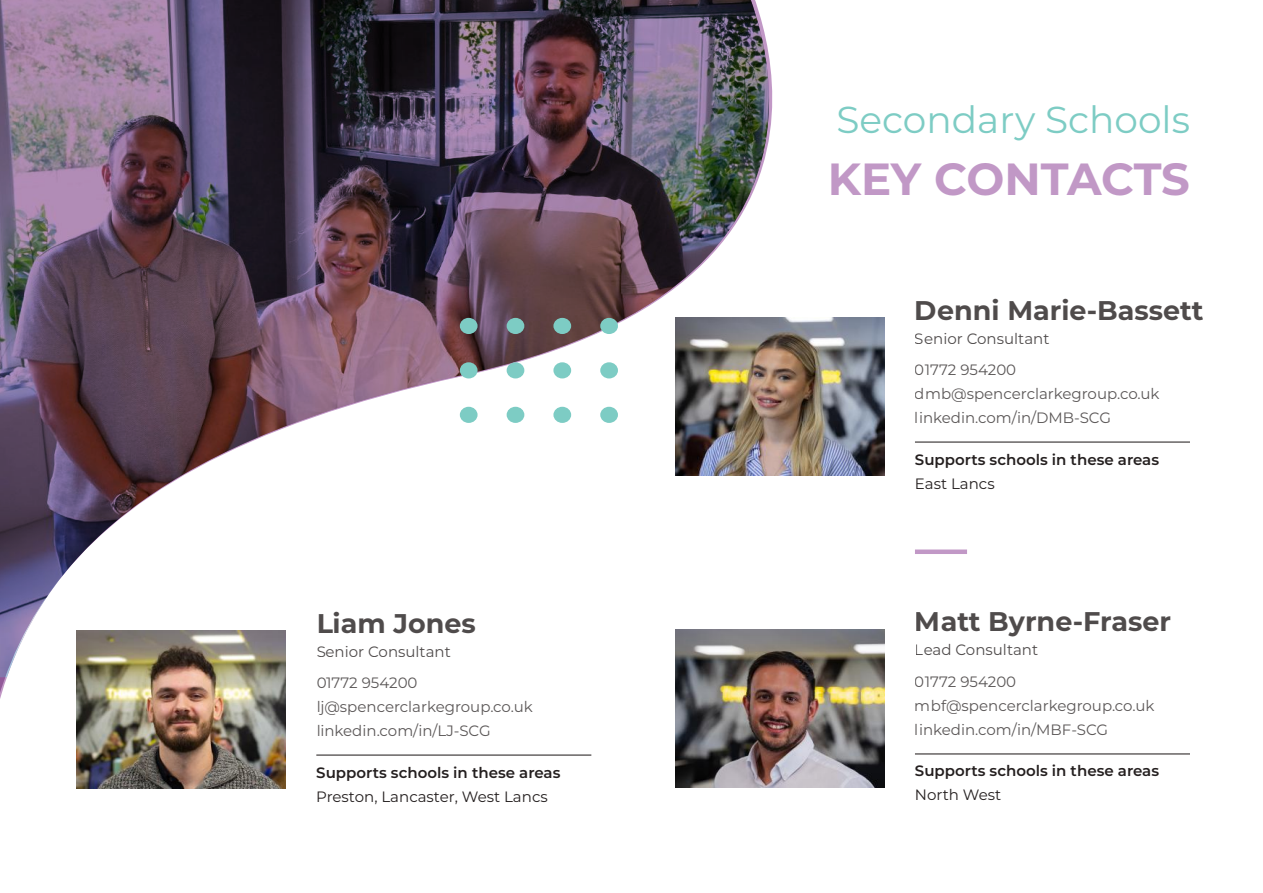
<style>
.page{position:relative;width:1263px;height:893px;background:#fff}
.page>*{position:absolute;margin:0;border:0;box-sizing:border-box;transform-origin:0 0}
.t1{font:700 45px "Montserrat";letter-spacing:-.005em;color:#c198c6}
.t2{font:37.5px "Montserrat";color:#7dccc4}
.t3{font:700 27px "Montserrat";color:#241f1f}
.t4{font:15px/24px "Montserrat";color:#241f1f}
.t5{font:600 15px "Montserrat";color:#241f1f}
</style>
<div class="page">
<img style="left:0;top:0;width:774px;height:789px">
<img style="left:76px;top:630px;width:209px;height:158px">
<hr style="left:316px;top:754px;width:275px;height:2px;background:#241f1f">
<img style="left:675px;top:317px;width:209px;height:158px">
<hr style="left:915px;top:441px;width:275px;height:2px;background:#241f1f">
<div style="left:460px;top:407px;width:17px;height:16px;background:#7dccc4;border-radius:50%"></div>
<div style="left:553px;top:407px;width:18px;height:16px;background:#7dccc4;border-radius:50%"></div>
<div style="left:507px;top:407px;width:17px;height:16px;background:#7dccc4;border-radius:50%"></div>
<div style="left:600px;top:407px;width:18px;height:16px;background:#7dccc4;border-radius:50%"></div>
<div style="left:460px;top:362px;width:17px;height:16px;background:#7dccc4;border-radius:50%"></div>
<div style="left:553px;top:362px;width:18px;height:16px;background:#7dccc4;border-radius:50%"></div>
<div style="left:507px;top:362px;width:17px;height:16px;background:#7dccc4;border-radius:50%"></div>
<div style="left:600px;top:362px;width:18px;height:16px;background:#7dccc4;border-radius:50%"></div>
<div style="left:460px;top:318px;width:17px;height:16px;background:#7dccc4;border-radius:50%"></div>
<div style="left:553px;top:318px;width:18px;height:16px;background:#7dccc4;border-radius:50%"></div>
<div style="left:507px;top:318px;width:17px;height:16px;background:#7dccc4;border-radius:50%"></div>
<div style="left:600px;top:318px;width:18px;height:16px;background:#7dccc4;border-radius:50%"></div>
<img style="left:675px;top:629px;width:209px;height:158px">
<hr style="left:915px;top:753px;width:275px;height:2px;background:#241f1f">
<div style="left:915px;top:549px;width:52px;height:5px;background:#c198c6"></div>
<h3 class="t3" style="left:316px;top:603px;width:161px">Liam Jones</h3>
<p class="t4" style="left:316px;top:635px;width:136px;line-height:32px">Senior Consultant<br>01772 954200</p>
<p class="t4" style="left:316px;top:695px;width:218px">lj@spencerclarkegroup.co.uk linkedin.com/in/LJ-SCG</p>
<p class="t5" style="left:316px;top:762px;width:246px">Supports schools in these areas</p>
<p class="t4" style="left:316px;top:784px;width:233px">Preston, Lancaster, West Lancs</p>
<h2 class="t2" style="left:836px;top:94px;width:355px">Secondary Schools</h2>
<h1 class="t1" style="left:828px;top:146px;width:364px">KEY CONTACTS</h1>
<h3 class="t3" style="left:915px;top:290px;width:290px">Denni Marie-Bassett</h3>
<p class="t4" style="left:915px;top:326px;width:136px">Senior Consultant</p>
<p class="t4" style="left:915px;top:358px;width:246px">01772 954200 dmb@spencerclarkegroup.co.uk linkedin.com/in/DMB-SCG</p>
<p class="t5" style="left:915px;top:449px;width:246px">Supports schools in these areas</p>
<p class="t4" style="left:915px;top:471px;width:81px">East Lancs</p>
<h3 class="t3" style="left:915px;top:602px;width:258px">Matt Byrne-Fraser</h3>
<p class="t4" style="left:915px;top:637px;width:125px">Lead Consultant</p>
<p class="t4" style="left:915px;top:669px;width:241px">01772 954200 mbf@spencerclarkegroup.co.uk linkedin.com/in/MBF-SCG</p>
<p class="t5" style="left:915px;top:760px;width:246px">Supports schools in these areas</p>
<p class="t4" style="left:915px;top:782px;width:88px">North West</p>
</div>
